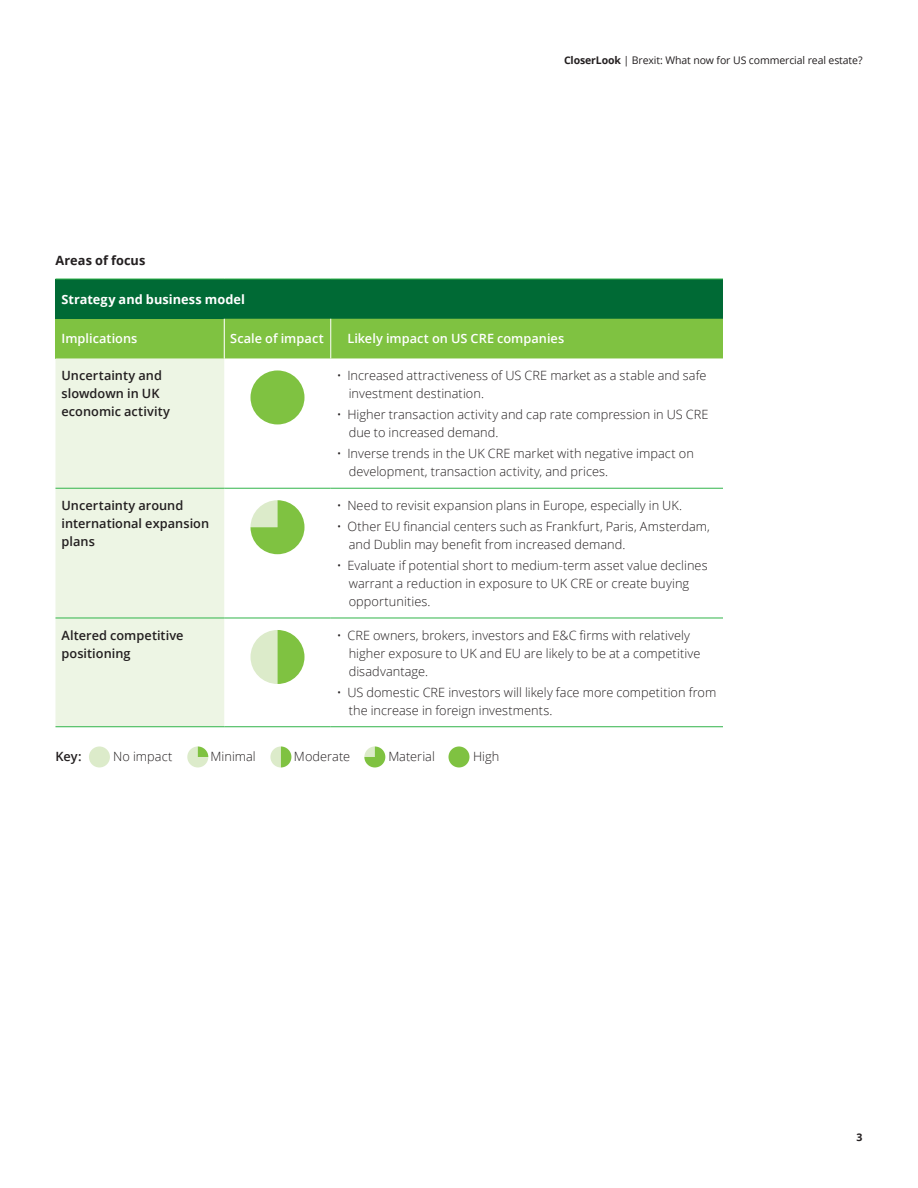
<style>
.page{position:relative;width:918px;height:1188px;background:#fff}
.page>*{position:absolute;margin:0;border:0;box-sizing:border-box;transform-origin:0 0}
.BODY_01{font:300 12.75px/18px "Open Sans";letter-spacing:.005em;color:#231f20}
.BODY_SEMI_BOLD_01{font:600 12.75px/18px "Open Sans";letter-spacing:.005em;color:#231f20}
.BODY_01-2{font:600 12.75px "Open Sans";letter-spacing:.005em;color:#fff}
.BODY_01-3{font:700 12.75px "Open Sans";letter-spacing:.005em;color:#fff}
.BODY_01-4{font:700 12.75px "Open Sans";letter-spacing:.01em;color:#231f20}
.BODY_01-5{font:600 12.75px "Open Sans";color:#231f20}
.t1{font:10.5px "Open Sans";letter-spacing:-.01em;color:#231f20}
.Brochure_title___Rig{font:700 10.5px "Open Sans";color:#231f20}
.s1{font-weight:700}
</style>
<div class="page">
<div style="left:56px;top:279px;width:667px;height:40px;background:#006a35"></div>
<div style="left:56px;top:319px;width:168px;height:39px;background:#7fc241"></div>
<div style="left:225px;top:319px;width:498px;height:39px;background:#7fc241"></div>
<div style="left:56px;top:358px;width:168px;height:368px;background:#edf5e4"></div>
<hr style="left:56px;top:279px;width:168px;height:1px;background:#31b44a">
<hr style="left:224px;top:279px;width:107px;height:1px;background:#31b44a">
<hr style="left:331px;top:279px;width:392px;height:1px;background:#31b44a">
<hr style="left:56px;top:488px;width:168px;height:1px;background:#31b44a">
<hr style="left:224px;top:488px;width:107px;height:1px;background:#31b44a">
<hr style="left:331px;top:488px;width:392px;height:1px;background:#31b44a">
<hr style="left:56px;top:618px;width:168px;height:1px;background:#31b44a">
<hr style="left:224px;top:618px;width:107px;height:1px;background:#31b44a">
<hr style="left:331px;top:618px;width:392px;height:1px;background:#31b44a">
<hr style="left:56px;top:726px;width:168px;height:1px;background:#31b44a">
<hr style="left:224px;top:726px;width:107px;height:1px;background:#31b44a">
<hr style="left:331px;top:726px;width:392px;height:1px;background:#31b44a">
<hr style="left:330px;top:319px;width:1px;height:39px;background:#fff">
<div style="left:250px;top:370px;width:54px;height:54px;background:#7fc241;border-radius:50%"></div>
<svg style="left:250px;top:500px;width:54px;height:54px"></svg>
<svg style="left:250px;top:630px;width:54px;height:54px"></svg>
<div style="left:89px;top:746px;width:21px;height:21px;background:#dcebca;border-radius:50%"></div>
<div style="left:448px;top:746px;width:22px;height:21px;background:#7fc241;border-radius:50%"></div>
<svg style="left:187px;top:746px;width:21px;height:21px"></svg>
<svg style="left:270px;top:746px;width:21px;height:21px"></svg>
<svg style="left:364px;top:746px;width:21px;height:21px"></svg>
<p class="t1" style="left:564px;top:53px;width:300px"><span class="s1">CloserLook</span> | Brexit: What now for US commercial real estate?</p>
<p class="BODY_01-4" style="left:56px;top:251px;width:91px">Areas of focus</p>
<p class="BODY_01-3" style="left:62px;top:290px;width:185px">Strategy and business model</p>
<p class="BODY_01-2" style="left:62px;top:330px;width:77px">Implications</p>
<p class="BODY_01-2" style="left:230px;top:330px;width:95px">Scale of impact</p>
<p class="BODY_01-2" style="left:347px;top:330px;width:218px">Likely impact on US CRE companies</p>
<p class="BODY_SEMI_BOLD_01" style="left:62px;top:366px;width:110px">Uncertainty and slowdown in UK economic activity</p>
<p class="BODY_01" style="left:349px;top:366px;width:359px;text-indent:-12px">• Increased attractiveness of US CRE market as a stable and safe investment destination.</p>
<p class="BODY_01" style="left:349px;top:405px;width:361px;text-indent:-12px">• Higher transaction activity and cap rate compression in US CRE due to increased demand.</p>
<p class="BODY_01" style="left:349px;top:444px;width:347px;text-indent:-12px">• Inverse trends in the UK CRE market with negative impact on development, transaction activity, and prices.</p>
<p class="BODY_SEMI_BOLD_01" style="left:62px;top:496px;width:149px">Uncertainty around international expansion plans</p>
<p class="BODY_01" style="left:337px;top:496px;width:347px">• Need to revisit expansion plans in Europe, especially in UK.</p>
<p class="BODY_01" style="left:349px;top:517px;width:363px;text-indent:-12px">• Other EU financial centers such as Frankfurt, Paris, Amsterdam, and Dublin may benefit from increased demand.</p>
<p class="BODY_01" style="left:349px;top:556px;width:360px;text-indent:-12px">• Evaluate if potential short to medium-term asset value declines warrant a reduction in exposure to UK CRE or create buying opportunities.</p>
<p class="BODY_SEMI_BOLD_01" style="left:62px;top:626px;width:124px">Altered competitive positioning</p>
<p class="BODY_01" style="left:349px;top:626px;width:353px;text-indent:-12px">• CRE owners, brokers, investors and E&amp;C firms with relatively higher exposure to UK and EU are likely to be at a competitive disadvantage.</p>
<p class="BODY_01" style="left:349px;top:683px;width:369px;text-indent:-12px">• US domestic CRE investors will likely face more competition from the increase in foreign investments.</p>
<p class="BODY_01-5" style="left:56px;top:747px;width:28px">Key:</p>
<p class="BODY_01" style="left:113px;top:747px;width:61px">No impact</p>
<p class="BODY_01" style="left:211px;top:747px;width:47px">Minimal</p>
<p class="BODY_01" style="left:294px;top:747px;width:58px">Moderate</p>
<p class="BODY_01" style="left:388px;top:747px;width:48px">Material</p>
<p class="BODY_01" style="left:473px;top:747px;width:28px">High</p>
<p class="Brochure_title___Rig" style="left:857px;top:1129px;width:7px">3</p>
</div>
